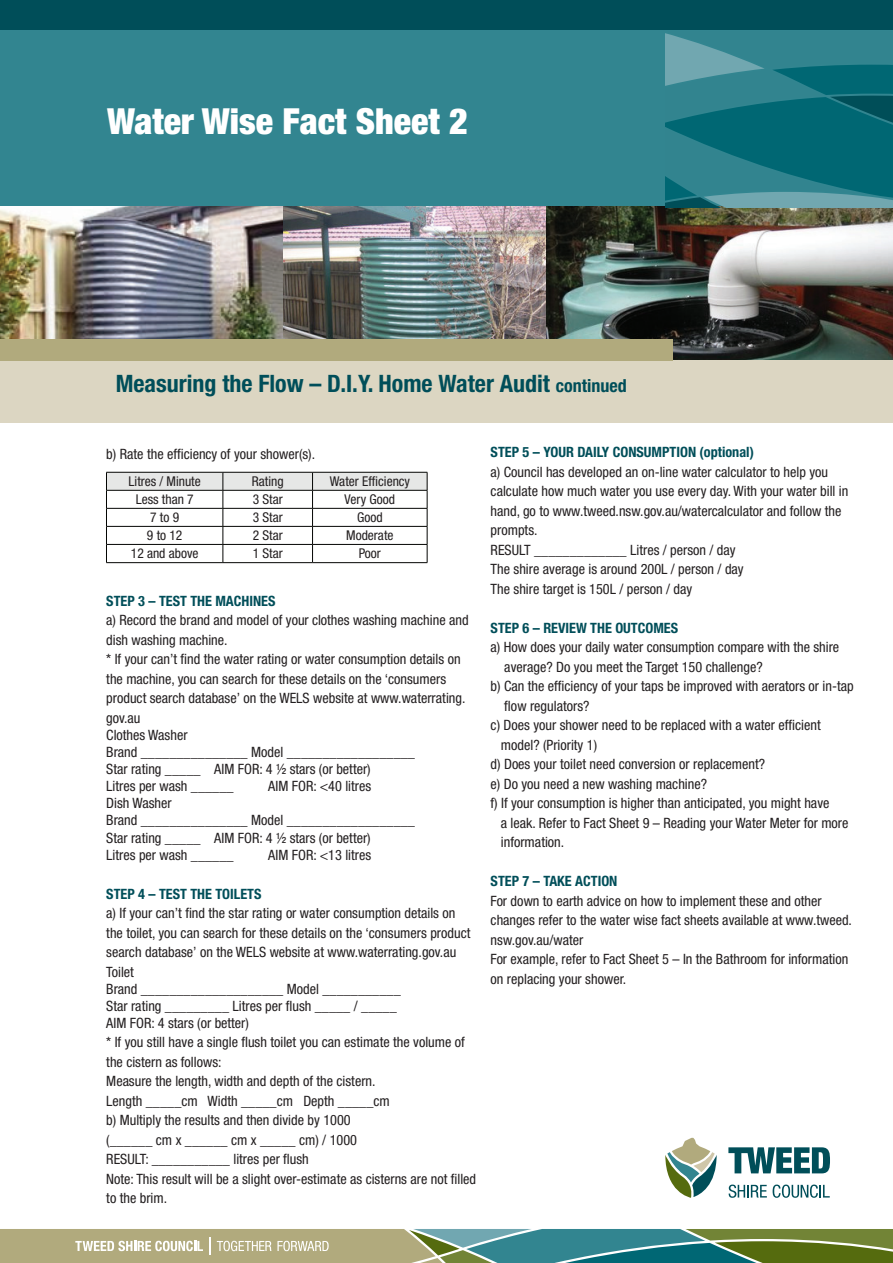
<style>
.page{position:relative;width:893px;height:1263px;background:#fff}
.page>*{position:absolute;margin:0;border:0;box-sizing:border-box;transform-origin:0 0}
.t1{font:900 condensed 36px "Helvetica Neue LT Std";color:#fff}
.t2{font:700 condensed 24px "Helvetica Neue LT Std";color:#004e59}
.t3{font:condensed 14.25px/19.5px "Helvetica Neue LT Std";color:#231f20}
.t4{font:700 condensed 14.25px "Helvetica Neue LT Std";color:#004e59}
.t5{font:condensed 13.5px "Helvetica Neue LT Std";color:#231f20}
.s1{font-size:18px}
</style>
<div class="page">
<div style="left:0;top:30px;width:893px;height:177px;background:#328590"></div>
<div style="left:0;top:0;width:893px;height:30px;background:#004e59"></div>
<svg style="left:665px;top:1138px;width:52px;height:60px"></svg>
<svg style="left:728px;top:1147px;width:102px;height:26px"></svg>
<svg style="left:729px;top:1184px;width:38px;height:14px"></svg>
<svg style="left:773px;top:1184px;width:57px;height:14px"></svg>
<svg style="left:0;top:1229px;width:893px;height:34px;background:#839b7a"></svg>
<img style="left:0;top:206px;width:547px;height:133px">
<img style="left:546px;top:207px;width:347px;height:153px">
<div style="left:0;top:360px;width:893px;height:63px;background:#dcd6c2"></div>
<div style="left:0;top:339px;width:672px;height:21px;background:#b1aa7d"></div>
<svg style="left:106px;top:472px;width:322px;height:91px"></svg>
<svg style="left:665px;top:32px;width:228px;height:176px;background:#237a85"></svg>
<h1 class="t1" style="left:107px;top:99px;width:362px">Water Wise Fact Sheet 2</h1>
<h2 class="t2" style="left:116px;top:369px;width:512px">Measuring the Flow – D.I.Y. Home Water Audit <span class="s1">continued</span></h2>
<p class="t3" style="left:106px;top:444px;width:210px">b) Rate the efficiency of your shower(s).</p>
<p class="t5" style="left:129px;top:473px;width:74px">Litres / Minute</p>
<p class="t5" style="left:252px;top:473px;width:33px">Rating</p>
<p class="t5" style="left:330px;top:473px;width:82px">Water Efficiency</p>
<p class="t5" style="left:136px;top:491px;width:59px">Less than 7</p>
<p class="t5" style="left:253px;top:491px;width:31px">3 Star</p>
<p class="t5" style="left:345px;top:491px;width:52px">Very Good</p>
<p class="t5" style="left:150px;top:510px;width:30px">7 to 9</p>
<p class="t5" style="left:253px;top:510px;width:31px">3 Star</p>
<p class="t5" style="left:357px;top:510px;width:27px">Good</p>
<p class="t5" style="left:147px;top:528px;width:37px">9 to 12</p>
<p class="t5" style="left:253px;top:528px;width:31px">2 Star</p>
<p class="t5" style="left:346px;top:528px;width:49px">Moderate</p>
<p class="t5" style="left:131px;top:546px;width:69px">12 and above</p>
<p class="t5" style="left:253px;top:546px;width:31px">1 Star</p>
<p class="t5" style="left:359px;top:546px;width:24px">Poor</p>
<p class="t4" style="left:106px;top:592px;width:171px">STEP 3 – TEST THE MACHINES</p>
<p class="t3" style="left:106px;top:610px;width:364px">a) Record the brand and model of your clothes washing machine and dish washing machine.<br>* If your can’t find the water rating or water consumption details on the machine, you can search for these details on the ‘consumers product search database’ on the WELS website at www.waterrating. gov.au</p>
<p class="t3" style="left:106px;top:726px;width:310px;line-height:17.1px">Clothes Washer<br>Brand _______________ Model __________________ Star rating _____ AIM FOR: 4 ½ stars (or better)<br>Litres per wash ______</p>
<p class="t3" style="left:268px;top:776px;width:104px">AIM FOR: &lt;40 litres</p>
<p class="t3" style="left:106px;top:795px;width:310px;line-height:17.1px">Dish Washer<br>Brand _______________ Model __________________<br>Star rating _____ AIM FOR: 4 ½ stars (or better)<br>Litres per wash ______</p>
<p class="t3" style="left:268px;top:845px;width:104px">AIM FOR: &lt;13 litres</p>
<p class="t4" style="left:106px;top:885px;width:157px">STEP 4 – TEST THE TOILETS</p>
<p class="t3" style="left:106px;top:903px;width:366px">a) If your can’t find the star rating or water consumption details on the toilet, you can search for these details on the ‘consumers product search database’ on the WELS website at www.waterrating.gov.au Toilet</p>
<p class="t3" style="left:106px;top:980px;width:296px;line-height:17.1px">Brand ____________________ Model ___________<br>Star rating _________ Litres per flush _____ / _____<br>AIM FOR: 4 stars (or better)</p>
<p class="t3" style="left:106px;top:1032px;width:371px">* If you still have a single flush toilet you can estimate the volume of the cistern as follows:<br>Measure the length, width and depth of the cistern.<br>Length _____cm Width _____cm Depth _____cm<br>b) Multiply the results and then divide by 1000<br>(______ cm x ______ cm x _____ cm) / 1000<br>RESULT: ___________ litres per flush<br>Note: This result will be a slight over-estimate as cisterns are not filled to the brim.</p>
<p class="t4" style="left:491px;top:444px;width:265px">STEP 5 – YOUR DAILY CONSUMPTION (optional)</p>
<p class="t3" style="left:491px;top:462px;width:359px">a) Council has developed an on-line water calculator to help you calculate how much water you use every day. With your water bill in hand, go to www.tweed.nsw.gov.au/watercalculator and follow the prompts.<br>RESULT _____________ Litres / person / day<br>The shire average is around 200L / person / day<br>The shire target is 150L / person / day</p>
<p class="t4" style="left:491px;top:619px;width:189px">STEP 6 – REVIEW THE OUTCOMES</p>
<p class="t3" style="left:491px;top:637px;width:350px">a) How does your daily water consumption compare with the shire</p>
<p class="t3" style="left:504px;top:657px;width:260px">average? Do you meet the Target 150 challenge?</p>
<p class="t3" style="left:491px;top:676px;width:365px">b) Can the efficiency of your taps be improved with aerators or in-tap</p>
<p class="t3" style="left:504px;top:696px;width:87px">flow regulators?</p>
<p class="t3" style="left:491px;top:715px;width:332px">c) Does your shower need to be replaced with a water efficient</p>
<p class="t3" style="left:501px;top:735px;width:98px">model? (Priority 1)</p>
<p class="t3" style="left:491px;top:754px;width:276px">d) Does your toilet need conversion or replacement?</p>
<p class="t3" style="left:491px;top:774px;width:218px">e) Do you need a new washing machine?</p>
<p class="t3" style="left:491px;top:793px;width:340px">f) If your consumption is higher than anticipated, you might have</p>
<p class="t3" style="left:501px;top:813px;width:349px">a leak. Refer to Fact Sheet 9 – Reading your Water Meter for more</p>
<p class="t3" style="left:501px;top:832px;width:65px">information.</p>
<p class="t4" style="left:491px;top:873px;width:128px">STEP 7 – TAKE ACTION</p>
<p class="t3" style="left:491px;top:891px;width:363px">For down to earth advice on how to implement these and other changes refer to the water wise fact sheets available at www.tweed. nsw.gov.au/water<br>For example, refer to Fact Sheet 5 – In the Bathroom for information on replacing your shower.</p>
</div>
